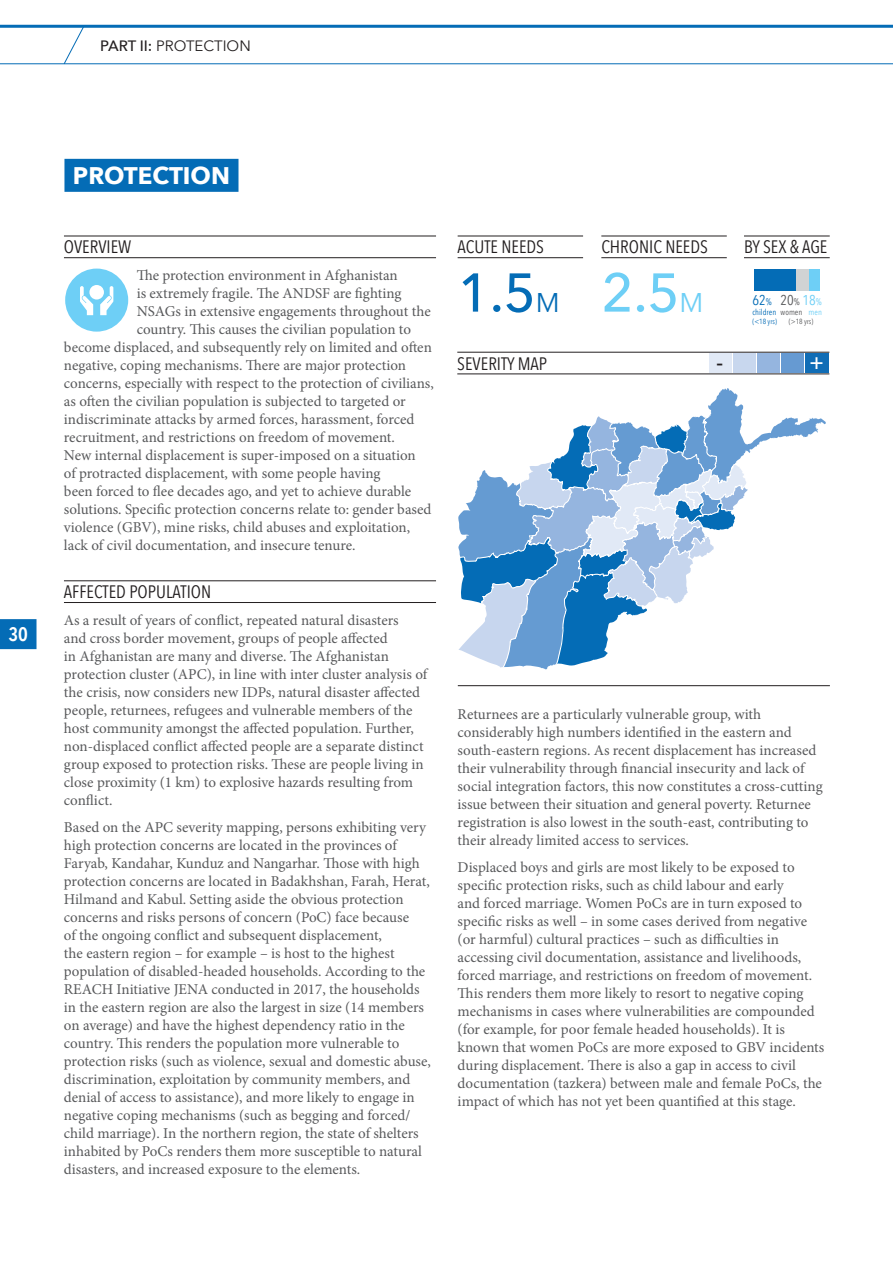
<style>
.page{position:relative;width:893px;height:1263px;background:#fff}
.page>*{position:absolute;margin:0;border:0;box-sizing:border-box;transform-origin:0 0}
.t1{font:500 54px "Avenir Next";color:#046cb6}
.t2{font:500 54px "Avenir Next";color:#6ecff6}
.t3{font:700 24px "Avenir Next";color:#fff}
.t4{font:500 22.5px "Avenir Next";color:#231f20}
.t5{font:500 22.5px "Avenir Next";color:#fff}
.t6{font:600 19.5px "Avenir Next Condensed";color:#fff}
.t7{font:18px "Avenir Next Condensed";color:#231f20}
.t8{font:15px/18px "Minion Pro";color:#58595b}
.t9{font:15px "Avenir Next";color:#231f20}
.t10{font:14.25px "Avenir Next Condensed";color:#58595b}
.t11{font:14.25px "Avenir Next Condensed";color:#046cb6}
.t12{font:8.25px "Avenir Next Condensed";color:#046cb6}
.t13{font:8.25px "Avenir Next Condensed";color:#58595b}
.t14{font:8.25px "Avenir Next Condensed";color:#6ecff6}
.t15{font:7.5px "Avenir Next Condensed";color:#046cb6}
.t16{font:7.5px "Avenir Next Condensed";color:#58595b}
.s1{font-weight:500}
.s2{font-weight:400;font-size:27px}
.s3{font-size:9.45px}
.s4{color:#6ecff6}
.s5{font-size:9.45px;color:#6ecff6}
</style>
<div class="page">
<svg style="left:63px;top:28px;width:22px;height:37px"></svg>
<div style="left:0;top:619px;width:37px;height:30px;background:#046cb6"></div>
<hr style="left:0;top:63px;width:893px;height:1px;background:#046cb6">
<hr style="left:0;top:25px;width:893px;height:3px;background:#046cb6">
<svg style="left:458px;top:388px;width:368px;height:282px"></svg>
<div style="left:64px;top:159px;width:174px;height:33px;background:#046cb6"></div>
<hr style="left:457px;top:352px;width:372px;height:1px;background:#231f20">
<hr style="left:457px;top:374px;width:372px;height:1px;background:#231f20">
<hr style="left:64px;top:236px;width:372px;height:1px;background:#231f20">
<hr style="left:64px;top:257px;width:372px;height:1px;background:#231f20">
<hr style="left:64px;top:580px;width:372px;height:1px;background:#231f20">
<hr style="left:64px;top:602px;width:372px;height:1px;background:#231f20">
<div style="left:709px;top:354px;width:23px;height:19px;background:#e1e9f6"></div>
<div style="left:733px;top:354px;width:23px;height:19px;background:#c8d7ee"></div>
<div style="left:757px;top:354px;width:23px;height:19px;background:#95b5df"></div>
<div style="left:781px;top:354px;width:22px;height:19px;background:#669ad2"></div>
<div style="left:805px;top:354px;width:24px;height:19px;background:#106db6"></div>
<div style="left:808px;top:269px;width:12px;height:21px;background:#6ecff6"></div>
<div style="left:795px;top:269px;width:13px;height:21px;background:#d1d3d4"></div>
<div style="left:754px;top:269px;width:41px;height:21px;background:#046cb6"></div>
<hr style="left:458px;top:685px;width:372px;height:1px;background:#231f20">
<div style="left:65px;top:269px;width:63px;height:63px;background:#6ecff6;border-radius:50%"></div>
<svg style="left:80px;top:285px;width:33px;height:30px"></svg>
<hr style="left:458px;top:236px;width:125px;height:1px;background:#231f20">
<hr style="left:458px;top:257px;width:125px;height:1px;background:#231f20">
<hr style="left:601px;top:236px;width:126px;height:1px;background:#231f20">
<hr style="left:601px;top:257px;width:126px;height:1px;background:#231f20">
<hr style="left:744px;top:236px;width:86px;height:1px;background:#231f20">
<hr style="left:744px;top:257px;width:86px;height:1px;background:#231f20">
<p class="t9" style="left:100px;top:33px;width:75px"><span class="s1">PART II:</span> PROTECTION</p>
<h3 class="t6" style="left:9px;top:617px;width:21px">30</h3>
<h2 class="t3" style="left:73px;top:155px;width:159px">PROTECTION</h2>
<p class="t7" style="left:64px;top:232px;width:69px">OVERVIEW</p>
<p class="t8" style="left:137px;top:266px;width:263px">The protection environment in Afghanistan</p>
<p class="t8" style="left:137px;top:284px;width:266px">is extremely fragile. The ANDSF are fighting</p>
<p class="t8" style="left:137px;top:302px;width:295px">NSAGs in extensive engagements throughout the</p>
<p class="t8" style="left:137px;top:320px;width:276px">country. This causes the civilian population to</p>
<p class="t8" style="left:64px;top:338px;width:369px">become displaced, and subsequently rely on limited and often</p>
<p class="t8" style="left:64px;top:356px;width:344px">negative, coping mechanisms. There are major protection</p>
<p class="t8" style="left:64px;top:374px;width:371px">concerns, especially with respect to the protection of civilians,</p>
<p class="t8" style="left:64px;top:392px;width:343px">as often the civilian population is subjected to targeted or</p>
<p class="t8" style="left:64px;top:410px;width:352px">indiscriminate attacks by armed forces, harassment, forced</p>
<p class="t8" style="left:64px;top:428px;width:332px">recruitment, and restrictions on freedom of movement.</p>
<p class="t8" style="left:64px;top:446px;width:353px">New internal displacement is super-imposed on a situation</p>
<p class="t8" style="left:64px;top:464px;width:318px">of protracted displacement, with some people having</p>
<p class="t8" style="left:64px;top:482px;width:349px">been forced to flee decades ago, and yet to achieve durable</p>
<p class="t8" style="left:64px;top:500px;width:369px">solutions. Specific protection concerns relate to: gender based</p>
<p class="t8" style="left:64px;top:518px;width:348px">violence (GBV), mine risks, child abuses and exploitation,</p>
<p class="t8" style="left:64px;top:536px;width:293px">lack of civil documentation, and insecure tenure.</p>
<p class="t7" style="left:64px;top:576px;width:149px">AFFECTED POPULATION</p>
<p class="t8" style="left:64px;top:611px;width:365px">As a result of years of conflict, repeated natural disasters<br>and cross border movement, groups of people affected<br>in Afghanistan are many and diverse. The Afghanistan protection cluster (APC), in line with inter cluster analysis of the crisis, now considers new IDPs, natural disaster affected people, returnees, refugees and vulnerable members of the host community amongst the affected population. Further, non-displaced conflict affected people are a separate distinct group exposed to protection risks. These are people living in close proximity (1 km) to explosive hazards resulting from conflict.</p>
<p class="t8" style="left:64px;top:818px;width:368px">Based on the APC severity mapping, persons exhibiting very high protection concerns are located in the provinces of Faryab, Kandahar, Kunduz and Nangarhar. Those with high protection concerns are located in Badakhshan, Farah, Herat, Hilmand and Kabul. Setting aside the obvious protection concerns and risks persons of concern (PoC) face because<br>of the ongoing conflict and subsequent displacement,<br>the eastern region – for example – is host to the highest population of disabled-headed households. According to the REACH Initiative JENA conducted in 2017, the households in the eastern region are also the largest in size (14 members on average) and have the highest dependency ratio in the country. This renders the population more vulnerable to protection risks (such as violence, sexual and domestic abuse, discrimination, exploitation by community members, and denial of access to assistance), and more likely to engage in negative coping mechanisms (such as begging and forced/ child marriage). In the northern region, the state of shelters inhabited by PoCs renders them more susceptible to natural disasters, and increased exposure to the elements.</p>
<p class="t7" style="left:458px;top:232px;width:88px">ACUTE NEEDS</p>
<h1 class="t1" style="left:458px;top:247px;width:104px">1.5<span class="s2">M</span></h1>
<p class="t7" style="left:457px;top:348px;width:91px">SEVERITY MAP</p>
<p class="t7" style="left:601px;top:232px;width:108px">CHRONIC NEEDS</p>
<h1 class="t2" style="left:601px;top:247px;width:104px">2.5<span class="s2">M</span></h1>
<p class="t7" style="left:744px;top:232px;width:85px">BY SEX &amp; AGE</p>
<p class="t11" style="left:752px;top:288px;width:21px">62<span class="s3">%</span></p>
<p class="t12" style="left:752px;top:305px;width:25px">children</p>
<p class="t15" style="left:752px;top:315px;width:26px">(&lt;18 yrs)</p>
<p class="t10" style="left:781px;top:288px;width:43px">20<span class="s3">%</span> <span class="s4">18</span><span class="s5">%</span></p>
<p class="t13" style="left:781px;top:305px;width:23px">women</p>
<p class="t16" style="left:789px;top:315px;width:26px">(&gt;18 yrs)</p>
<p class="t14" style="left:809px;top:305px;width:15px">men</p>
<h3 class="t4" style="left:716px;top:343px;width:9px">-</h3>
<h3 class="t5" style="left:809px;top:343px;width:17px">+</h3>
<p class="t8" style="left:458px;top:705px;width:367px">Returnees are a particularly vulnerable group, with considerably high numbers identified in the eastern and south-eastern regions. As recent displacement has increased their vulnerability through financial insecurity and lack of social integration factors, this now constitutes a cross-cutting issue between their situation and general poverty. Returnee registration is also lowest in the south-east, contributing to their already limited access to services.</p>
<p class="t8" style="left:458px;top:858px;width:368px">Displaced boys and girls are most likely to be exposed to specific protection risks, such as child labour and early<br>and forced marriage. Women PoCs are in turn exposed to specific risks as well – in some cases derived from negative (or harmful) cultural practices – such as difficulties in accessing civil documentation, assistance and livelihoods, forced marriage, and restrictions on freedom of movement.<br>This renders them more likely to resort to negative coping mechanisms in cases where vulnerabilities are compounded (for example, for poor female headed households). It is known that women PoCs are more exposed to GBV incidents during displacement. There is also a gap in access to civil documentation (tazkera) between male and female PoCs, the impact of which has not yet been quantified at this stage.</p>
</div>
